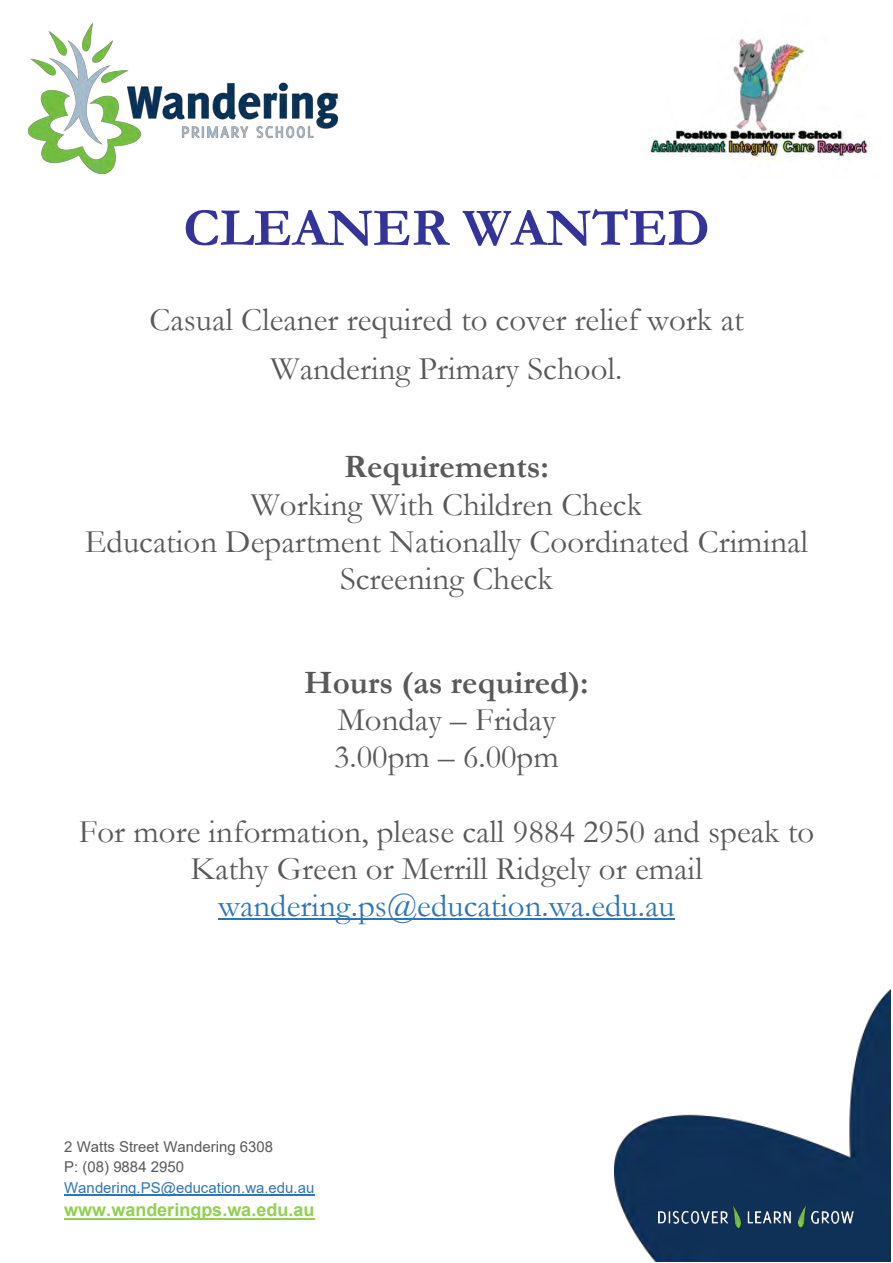
<style>
.page{position:relative;width:893px;height:1263px;background:#fff}
.page>*{position:absolute;margin:0;border:0;box-sizing:border-box;transform-origin:0 0}
.t1{font:700 54px "Garamond";color:#339}
.t2{font:33px/37px "Garamond";color:#595959;text-align:center}
.t3{font:700 33px "Garamond";color:#595959}
.t4{font:700 18px "Arial";color:#92d050}
.t5{font:15px/20.4px "Arial";color:#595959}
.t6{font:15px "Arial";color:#2e75b5}
.s1{color:#2e75b5}
</style>
<div class="page">
<img style="left:29px;top:24px;width:309px;height:149px">
<img style="left:615px;top:989px;width:275px;height:272px">
<hr style="left:64px;top:1194px;width:251px;height:1px;background:#2e75b5">
<hr style="left:64px;top:1218px;width:251px;height:1px;background:#92d050">
<img style="left:659px;top:1205px;width:194px;height:22px">
<img style="left:650px;top:38px;width:220px;height:124px">
<hr style="left:218px;top:918px;width:457px;height:2px;background:#2e75b5">
<p class="t1" style="left:183px;top:198px;width:528px">CLEANER WANTED</p>
<p class="t2" style="left:150px;top:302px;width:596px">Casual Cleaner required to cover relief work at</p>
<p class="t2" style="left:271px;top:351px;width:353px">Wandering Primary School.</p>
<p class="t3" style="left:344px;top:449px;width:207px">Requirements:</p>
<p class="t2" style="left:251px;top:486px;width:393px">Working With Children Check</p>
<p class="t2" style="left:85px;top:523px;width:725px">Education Department Nationally Coordinated Criminal<br>Screening Check</p>
<p class="t3" style="left:304px;top:665px;width:286px">Hours (as required):</p>
<p class="t2" style="left:337px;top:702px;width:220px">Monday – Friday</p>
<p class="t2" style="left:334px;top:739px;width:226px">3.00pm – 6.00pm</p>
<p class="t2" style="left:79px;top:813px;width:737px">For more information, please call 9884 2950 and speak to<br>Kathy Green or Merrill Ridgely or email <span class="s1">wandering.ps@education.wa.edu.au</span></p>
<p class="t5" style="left:64px;top:1136px;width:210px">2 Watts Street Wandering 6308<br>P: (08) 9884 2950</p>
<p class="t6" style="left:64px;top:1177px;width:252px">Wandering.PS@education.wa.edu.au</p>
<p class="t4" style="left:64px;top:1197px;width:252px">www.wanderingps.wa.edu.au</p>
</div>
